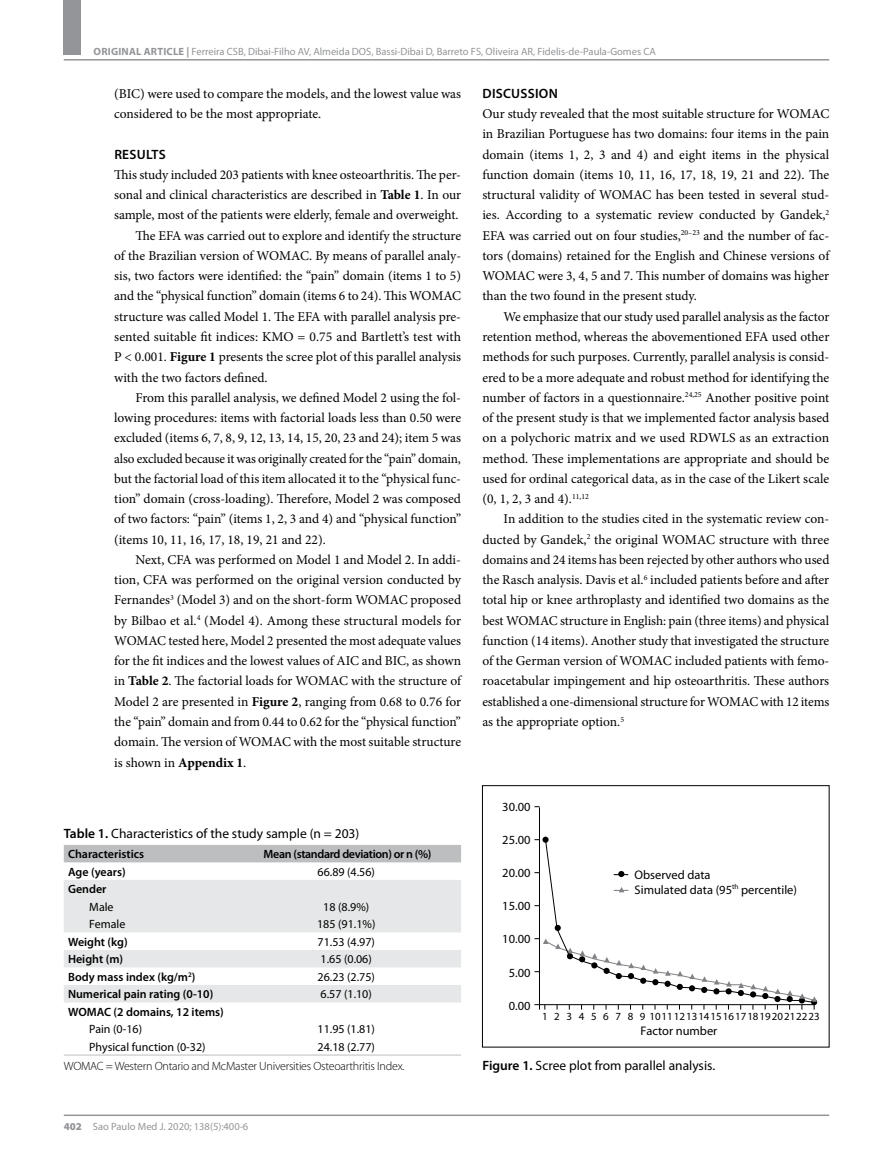
<style>
.page{position:relative;width:893px;height:1170px;background:#fff}
.page>*{position:absolute;margin:0;border:0;box-sizing:border-box;transform-origin:0 0}
.t1{font:13.5px/20.2px "Minion Pro";letter-spacing:-.005em;color:#000;text-align:justify}
.t2{font:13.5px "Myriad Pro";color:#000}
.t3{font:600 13.5px "Myriad Pro";letter-spacing:.02em;color:#000}
.t4{font:12.45px/15px "Myriad Pro";color:#000}
.t5{font:12px "Myriad Pro";color:#000}
.t6{font:600 12px "Myriad Pro";color:#000}
.t7{font:300 12px "Myriad Pro";letter-spacing:-.02em;color:#000}
.t8{font:600 12px "Myriad Pro";letter-spacing:-.03em;color:#000}
.t9{font:10.95px "Myriad Pro";color:#000}
.t10{font:10.5px "Myriad Pro";color:#939598}
.s1{font-weight:700}
.s2{font-weight:600}
.s3{font-weight:900}
</style>
<div class="page">
<div style="left:64px;top:0;width:17px;height:55px;background:#939598"></div>
<hr style="left:64px;top:59px;width:765px;height:2px;background:#939598">
<hr style="left:64px;top:1114px;width:765px;height:1px;background:#939598">
<div style="left:64px;top:845px;width:397px;height:17px;background:#bcbec0"></div>
<svg style="left:64px;top:880px;width:397px;height:122px;fill:#e6e7e8"></svg>
<hr style="left:64px;top:1054px;width:170px;height:1px;background:#bcbec0">
<hr style="left:234px;top:1054px;width:227px;height:1px;background:#bcbec0">
<hr style="left:539px;top:807px;width:1px;height:202px;background:#000">
<svg style="left:542px;top:836px;width:7px;height:6px"></svg>
<svg style="left:534px;top:938px;width:283px;height:71px"></svg>
<svg style="left:545px;top:838px;width:270px;height:165px"></svg>
<div style="left:482px;top:785px;width:347px;height:262px;border:1px solid #000"></div>
<p class="t10" style="left:94px;top:45px;width:564px"><span class="s1">ORIGINAL ARTICLE |</span> Ferreira CSB, Dibai-Filho AV, Almeida DOS, Bassi-Dibai D, Barreto FS, Oliveira AR, Fidelis-de-Paula-Gomes CA</p>
<p class="t1" style="left:114px;top:83px;width:348px">(BIC) were used to compare the models, and the lowest value was considered to be the most appropriate.</p>
<p class="t3" style="left:114px;top:145px;width:53px">RESULTS</p>
<p class="t1" style="left:114px;top:164px;width:348px">This study included 203 patients with knee osteoarthritis. The per-</p>
<p class="t1" style="left:114px;top:185px;width:348px">sonal and clinical characteristics are described in <span class="s1">Table 1</span>. In our</p>
<p class="t1" style="left:114px;top:205px;width:346px">sample, most of the patients were elderly, female and overweight.</p>
<p class="t1" style="left:135px;top:225px;width:327px">The EFA was carried out to explore and identify the structure</p>
<p class="t1" style="left:114px;top:245px;width:348px">of the Brazilian version of WOMAC. By means of parallel analy-</p>
<p class="t1" style="left:114px;top:266px;width:348px">sis, two factors were identified: the “pain” domain (items 1 to 5)</p>
<p class="t1" style="left:114px;top:286px;width:348px">and the “physical function” domain (items 6 to 24). This WOMAC</p>
<p class="t1" style="left:114px;top:306px;width:348px">structure was called Model 1. The EFA with parallel analysis pre-</p>
<p class="t1" style="left:114px;top:326px;width:348px">sented suitable fit indices: KMO = 0.75 and Bartlett’s test with</p>
<p class="t1" style="left:114px;top:347px;width:348px">P &lt; 0.001. <span class="s1">Figure 1</span> presents the scree plot of this parallel analysis</p>
<p class="t1" style="left:114px;top:367px;width:155px">with the two factors defined.</p>
<p class="t1" style="left:135px;top:387px;width:327px">From this parallel analysis, we defined Model 2 using the fol-</p>
<p class="t1" style="left:114px;top:407px;width:348px">lowing procedures: items with factorial loads less than 0.50 were</p>
<p class="t1" style="left:114px;top:428px;width:348px">excluded (items 6, 7, 8, 9, 12, 13, 14, 15, 20, 23 and 24); item 5 was</p>
<p class="t1" style="left:114px;top:448px;width:348px">also excluded because it was originally created for the “pain” domain,</p>
<p class="t1" style="left:114px;top:468px;width:348px">but the factorial load of this item allocated it to the “physical func-</p>
<p class="t1" style="left:114px;top:488px;width:348px">tion” domain (cross-loading). Therefore, Model 2 was composed</p>
<p class="t1" style="left:114px;top:509px;width:348px">of two factors: “pain” (items 1, 2, 3 and 4) and “physical function”</p>
<p class="t1" style="left:114px;top:529px;width:213px">(items 10, 11, 16, 17, 18, 19, 21 and 22).</p>
<p class="t1" style="left:135px;top:549px;width:327px">Next, CFA was performed on Model 1 and Model 2. In addi-</p>
<p class="t1" style="left:114px;top:569px;width:348px">tion, CFA was performed on the original version conducted by</p>
<p class="t1" style="left:114px;top:590px;width:348px">Fernandes<sup>3</sup> (Model 3) and on the short-form WOMAC proposed</p>
<p class="t1" style="left:114px;top:610px;width:348px">by Bilbao et al.<sup>4</sup> (Model 4). Among these structural models for</p>
<p class="t1" style="left:114px;top:630px;width:348px">WOMAC tested here, Model 2 presented the most adequate values</p>
<p class="t1" style="left:114px;top:650px;width:348px">for the fit indices and the lowest values of AIC and BIC, as shown</p>
<p class="t1" style="left:114px;top:671px;width:348px">in <span class="s1">Table 2</span>. The factorial loads for WOMAC with the structure of</p>
<p class="t1" style="left:114px;top:691px;width:348px">Model 2 are presented in <span class="s1">Figure 2</span>, ranging from 0.68 to 0.76 for</p>
<p class="t1" style="left:114px;top:711px;width:348px">the “pain” domain and from 0.44 to 0.62 for the “physical function”</p>
<p class="t1" style="left:114px;top:731px;width:348px">domain. The version of WOMAC with the most suitable structure</p>
<p class="t1" style="left:114px;top:752px;width:134px">is shown in <span class="s1">Appendix 1</span>.</p>
<p class="t2" style="left:64px;top:825px;width:297px"><span class="s2">Table 1.</span> Characteristics of the study sample (n = 203)</p>
<p class="t6" style="left:68px;top:846px;width:78px">Characteristics</p>
<p class="t8" style="left:264px;top:846px;width:169px">Mean (standard deviation) or n (%)</p>
<p class="t6" style="left:68px;top:863px;width:59px">Age (years)</p>
<p class="t5" style="left:318px;top:864px;width:59px">66.89 (4.56)</p>
<p class="t6" style="left:68px;top:881px;width:40px">Gender</p>
<p class="t5" style="left:89px;top:899px;width:26px">Male</p>
<p class="t5" style="left:323px;top:899px;width:47px">18 (8.9%)</p>
<p class="t5" style="left:89px;top:916px;width:38px">Female</p>
<p class="t5" style="left:317px;top:916px;width:60px">185 (91.1%)</p>
<p class="t6" style="left:68px;top:933px;width:61px">Weight (kg)</p>
<p class="t5" style="left:318px;top:934px;width:59px">71.53 (4.97)</p>
<p class="t6" style="left:68px;top:951px;width:57px">Height (m)</p>
<p class="t5" style="left:321px;top:951px;width:53px">1.65 (0.06)</p>
<p class="t6" style="left:68px;top:969px;width:129px">Body mass index (kg/m<sup>2</sup>)</p>
<p class="t5" style="left:318px;top:969px;width:59px">26.23 (2.75)</p>
<p class="t6" style="left:68px;top:986px;width:147px">Numerical pain rating (0-10)</p>
<p class="t5" style="left:321px;top:986px;width:53px">6.57 (1.10)</p>
<p class="t6" style="left:68px;top:1004px;width:157px">WOMAC (2 domains, 12 items)</p>
<p class="t5" style="left:89px;top:1021px;width:54px">Pain (0-16)</p>
<p class="t5" style="left:318px;top:1021px;width:59px">11.95 (1.81)</p>
<p class="t5" style="left:89px;top:1039px;width:118px">Physical function (0-32)</p>
<p class="t5" style="left:318px;top:1039px;width:59px">24.18 (2.77)</p>
<p class="t7" style="left:64px;top:1059px;width:342px">WOMAC = Western Ontario and McMaster Universities Osteoarthritis Index.</p>
<p class="t10" style="left:64px;top:1119px;width:186px"><span class="s3">402</span> Sao Paulo Med J. 2020; 138(5):400-6</p>
<p class="t3" style="left:482px;top:85px;width:77px">DISCUSSION</p>
<p class="t1" style="left:482px;top:104px;width:348px">Our study revealed that the most suitable structure for WOMAC in Brazilian Portuguese has two domains: four items in the pain domain (items 1, 2, 3 and 4) and eight items in the physical function domain (items 10, 11, 16, 17, 18, 19, 21 and 22). The structural validity of WOMAC has been tested in several stud&shy;ies. According to a systematic review conducted by Gandek,<sup>2<br></sup>EFA was carried out on four studies,<sup>20–23</sup> and the number of fac&shy;tors (domains) retained for the English and Chinese versions of WOMAC were 3, 4, 5 and 7. This number of domains was higher than the two found in the present study.</p>
<p class="t1" style="left:482px;top:306px;width:349px;text-indent:21px">We emphasize that our study used parallel analysis as the factor retention method, whereas the abovementioned EFA used other methods for such purposes. Currently, parallel analysis is consid&shy;ered to be a more adequate and robust method for identifying the number of factors in a questionnaire.<sup>24,25</sup> Another positive point of the present study is that we implemented factor analysis based on a polychoric matrix and we used RDWLS as an extraction method. These implementations are appropriate and should be used for ordinal categorical data, as in the case of the Likert scale (0, 1, 2, 3 and 4).<sup>11,12</sup></p>
<p class="t1" style="left:482px;top:509px;width:349px;text-indent:21px">In addition to the studies cited in the systematic review con&shy;ducted by Gandek,<sup>2</sup> the original WOMAC structure with three domains and 24 items has been rejected by other authors who used the Rasch analysis. Davis et al.<sup>6</sup> included patients before and after total hip or knee arthroplasty and identified two domains as the best WOMAC structure in English: pain (three items) and physical function (14 items). Another study that investigated the structure of the German version of WOMAC included patients with femo&shy;roacetabular impingement and hip osteoarthritis. These authors established a one-dimensional structure for WOMAC with 12 items as the appropriate option.<sup>5</sup></p>
<p class="t4" style="left:502px;top:798px;width:30px">30.00</p>
<p class="t4" style="left:502px;top:831px;width:30px">25.00</p>
<p class="t4" style="left:502px;top:865px;width:30px">20.00</p>
<p class="t4" style="left:502px;top:898px;width:30px">15.00</p>
<p class="t4" style="left:502px;top:931px;width:30px">10.00</p>
<p class="t4" style="left:509px;top:964px;width:23px">5.00</p>
<p class="t4" style="left:509px;top:997px;width:23px">0.00</p>
<p class="t4" style="left:635px;top:866px;width:164px">Observed data<br>Simulated data (95<sup>th</sup> percentile)</p>
<p class="t9" style="left:542px;top:1009px;width:279px">1 2 3 4 5 6 7 8 9 1011121314151617181920212223</p>
<p class="t4" style="left:640px;top:1022px;width:78px">Factor number</p>
<p class="t2" style="left:482px;top:1057px;width:234px"><span class="s2">Figure 1.</span> Scree plot from parallel analysis.</p>
</div>
